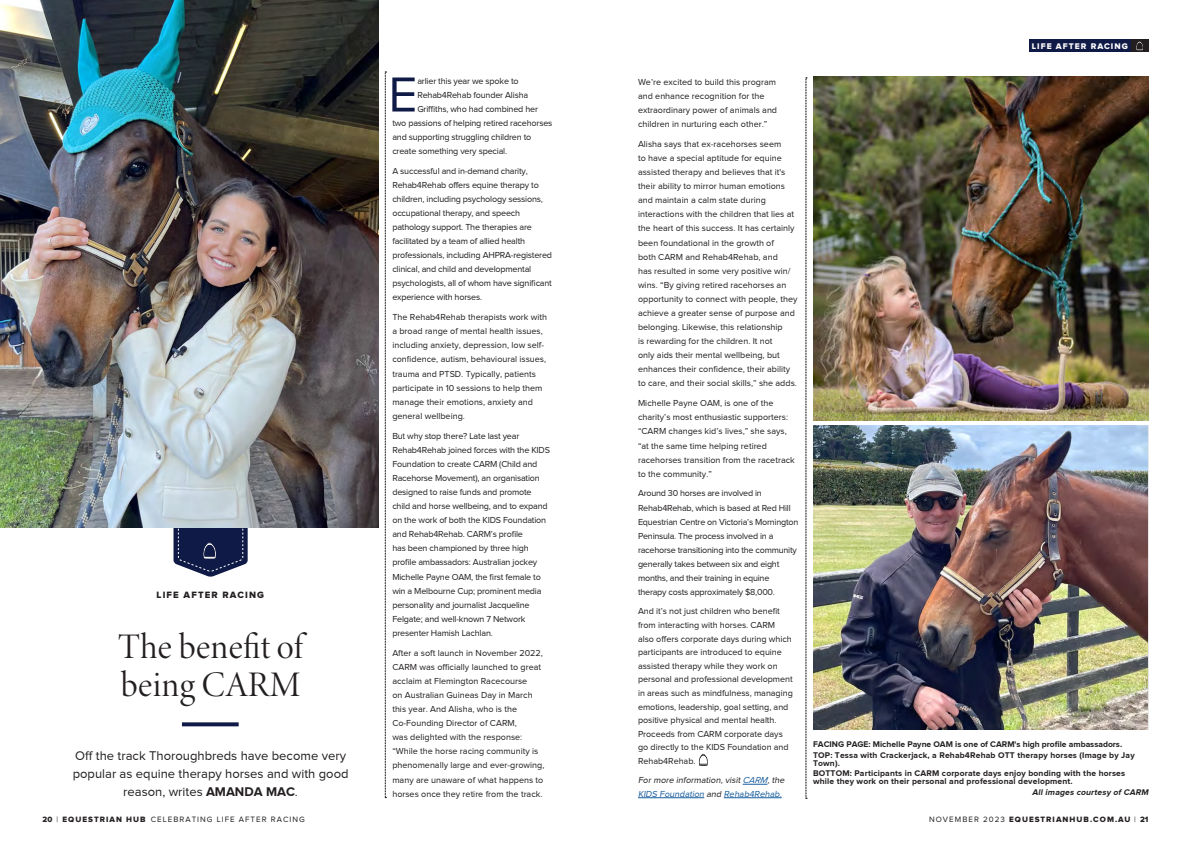
<style>
.page{position:relative;width:1191px;height:842px;background:#fff}
.page>*{position:absolute;margin:0;border:0;box-sizing:border-box;transform-origin:0 0}
.BODY{font:51px "Proxima Nova";color:#101a46}
.HEADER_1{font:36px/38px "Minion Variable Concept";letter-spacing:.005em;color:#231f20}
.INTRO{font:13px/18px "Proxima Nova";color:#231f20;text-align:center}
.t1{font:9.5px "Proxima Nova Extrabld";letter-spacing:.12em;color:#231f20}
.BODY-2{font:9px/14.1px "Proxima Nova";letter-spacing:-.005em;color:#231f20}
.BODY-3{font:9px/14.1px "Proxima Nova";letter-spacing:-.025em;color:#231f20}
.BODY-4{font:italic 9px/13.6px "Proxima Nova";color:#231f20}
.PHOTO_CAPTION{font:700 8.5px/8px "Proxima Nova";letter-spacing:.02em;color:#231f20}
.PHOTO_CAPTION-2{font:700 8.5px "Proxima Nova";color:#231f20}
.t2{font:8.5px "Proxima Nova Extrabld";letter-spacing:.12em;color:#fff}
.PHOTO_CAPTION-3{font:italic 700 8.5px "Proxima Nova";color:#231f20}
.t3{font:8px "Proxima Nova";letter-spacing:.13em;color:#231f20}
.t4{font:8px "Proxima Nova Extrabld";letter-spacing:.13em;color:#231f20}
.s1{font-weight:700}
.s2{color:#175d9e}
.s3{font-family:"Proxima Nova Extrabld"}
.s4{font-family:"Proxima Nova"}
</style>
<div class="page">
<svg style="left:182px;top:722px;width:57px;height:4px"></svg>
<svg style="left:173px;top:527px;width:75px;height:50px"></svg>
<img style="left:0;top:0;width:378px;height:527px">
<svg style="left:385px;top:72px;width:1px;height:726px"></svg>
<svg style="left:742px;top:784px;width:25px;height:1px"></svg>
<hr style="left:638px;top:797px;width:66px;height:1px;background:#175d9e">
<hr style="left:724px;top:797px;width:57px;height:1px;background:#175d9e">
<svg style="left:698px;top:754px;width:10px;height:11px"></svg>
<svg style="left:805px;top:78px;width:2px;height:721px"></svg>
<img style="left:813px;top:77px;width:335px;height:344px">
<div style="left:1029px;top:40px;width:101px;height:12px;background:#101a46"></div>
<div style="left:1130px;top:40px;width:18px;height:12px;background:#231f20"></div>
<svg style="left:1136px;top:41px;width:7px;height:10px"></svg>
<img style="left:813px;top:425px;width:335px;height:305px">
<p class="t1" style="left:157px;top:590px;width:109px">LIFE AFTER RACING</p>
<p class="HEADER_1" style="left:118px;top:627px;width:186px">The benefit of being CARM</p>
<p class="INTRO" style="left:73px;top:746px;width:277px">Off the track Thoroughbreds have become very popular as equine therapy horses and with good reason, writes <span class="s1">AMANDA MAC</span>.</p>
<p class="BODY" style="left:388px;top:66px;width:31px">E</p>
<p class="BODY-2" style="left:417px;top:73px;width:103px">arlier this year we spoke to</p>
<p class="BODY-2" style="left:417px;top:87px;width:112px">Rehab4Rehab founder Alisha</p>
<p class="BODY-2" style="left:417px;top:101px;width:122px">Griffiths, who had combined her</p>
<p class="BODY-2" style="left:392px;top:115px;width:162px">two passions of helping retired racehorses</p>
<p class="BODY-2" style="left:392px;top:130px;width:140px">and supporting struggling children to</p>
<p class="BODY-2" style="left:392px;top:144px;width:116px">create something very special.</p>
<p class="BODY-2" style="left:392px;top:163px;width:161px">A successful and in-demand charity, Rehab4Rehab offers equine therapy to children, including psychology sessions, occupational therapy, and speech pathology support. The therapies are facilitated by a team of allied health professionals, including AHPRA-registered clinical, and child and developmental psychologists, all of whom have significant experience with horses.</p>
<p class="BODY-2" style="left:392px;top:310px;width:156px">The Rehab4Rehab therapists work with a broad range of mental health issues, including anxiety, depression, low self&shy;confidence, autism, behavioural issues, trauma and PTSD. Typically, patients participate in 10 sessions to help them manage their emotions, anxiety and general wellbeing.</p>
<p class="BODY-2" style="left:392px;top:428px;width:159px">But why stop there? Late last year Rehab4Rehab joined forces with the KIDS Foundation to create CARM (Child and Racehorse Movement), an organisation designed to raise funds and promote child and horse wellbeing, and to expand on the work of both the KIDS Foundation and Rehab4Rehab. CARM’s profile<br>has been championed by three high profile ambassadors: Australian jockey Michelle Payne OAM, the first female to win a Melbourne Cup; prominent media personality and journalist Jacqueline Felgate; and well-known 7 Network presenter Hamish Lachlan.</p>
<p class="BODY-2" style="left:392px;top:645px;width:154px">After a soft launch in November 2022, CARM was officially launched to great acclaim at Flemington Racecourse<br>on Australian Guineas Day in March this year. And Alisha, who is the Co-Founding Director of CARM,<br>was delighted with the response: “While the horse racing community is phenomenally large and ever-growing, many are unaware of what happens to horses once they retire from the track.</p>
<p class="BODY-2" style="left:638px;top:75px;width:141px">We’re excited to build this program and enhance recognition for the extraordinary power of animals and children in nurturing each other.”</p>
<p class="BODY-2" style="left:638px;top:137px;width:161px">Alisha says that ex-racehorses seem<br>to have a special aptitude for equine assisted therapy and believes that it's their ability to mirror human emotions and maintain a calm state during interactions with the children that lies at the heart of this success. It has certainly been foundational in the growth of<br>both CARM and Rehab4Rehab, and<br>has resulted in some very positive win/ wins. “By giving retired racehorses an opportunity to connect with people, they achieve a greater sense of purpose and belonging. Likewise, this relationship<br>is rewarding for the children. It not<br>only aids their mental wellbeing, but enhances their confidence, their ability to care, and their social skills,” she adds.</p>
<p class="BODY-2" style="left:638px;top:396px;width:158px">Michelle Payne OAM, is one of the charity’s most enthusiastic supporters: “CARM changes kid’s lives,” she says, “at the same time helping retired racehorses transition from the racetrack to the community.”</p>
<p class="BODY-3" style="left:638px;top:486px;width:162px">Around 30 horses are involved in Rehab4Rehab, which is based at Red Hill Equestrian Centre on Victoria’s Mornington Peninsula. The process involved in a racehorse transitioning into the community generally takes between six and eight months, and their training in equine therapy costs approximately $8,000.</p>
<p class="BODY-2" style="left:638px;top:604px;width:156px;line-height:13.6px">And it’s not just children who benefit from interacting with horses. CARM also offers corporate days during which participants are introduced to equine assisted therapy while they work on personal and professional development in areas such as mindfulness, managing emotions, leadership, goal setting, and positive physical and mental health.<br>Proceeds from CARM corporate days go directly to the KIDS Foundation and Rehab4Rehab.</p>
<p class="BODY-4" style="left:638px;top:773px;width:150px">For more information, visit <span class="s2">CARM</span>, the<br><span class="s2">KIDS Foundation</span> and <span class="s2">Rehab4Rehab.</span></p>
<p class="t2" style="left:1031px;top:43px;width:98px">LIFE AFTER RACING</p>
<p class="t2" style="left:1038px;top:43px;width:91px">CELEBRATING LAR</p>
<p class="PHOTO_CAPTION-2" style="left:813px;top:739px;width:311px">FACING PAGE: Michelle Payne OAM is one of CARM's high profile ambassadors.</p>
<p class="PHOTO_CAPTION" style="left:813px;top:750px;width:323px">TOP: Tessa with Crackerjack, a Rehab4Rehab OTT therapy horses (Image by Jay<br>Town).</p>
<p class="PHOTO_CAPTION" style="left:813px;top:769px;width:314px">BOTTOM: Participants in CARM corporate days enjoy bonding with the horses while they work on their personal and professional development.</p>
<p class="PHOTO_CAPTION-3" style="left:1032px;top:787px;width:119px">All images courtesy of CARM</p>
<p class="t3" style="left:43px;top:815px;width:264px"><span class="s3">20</span> | <span class="s3">EQUESTRIAN HUB</span> CELEBRATING LIFE AFTER RACING</p>
<p class="t4" style="left:929px;top:816px;width:221px"><span class="s4">NOVEMBER 2023</span> EQUESTRIANHUB.COM.AU <span class="s4">|</span> 21</p>
</div>
